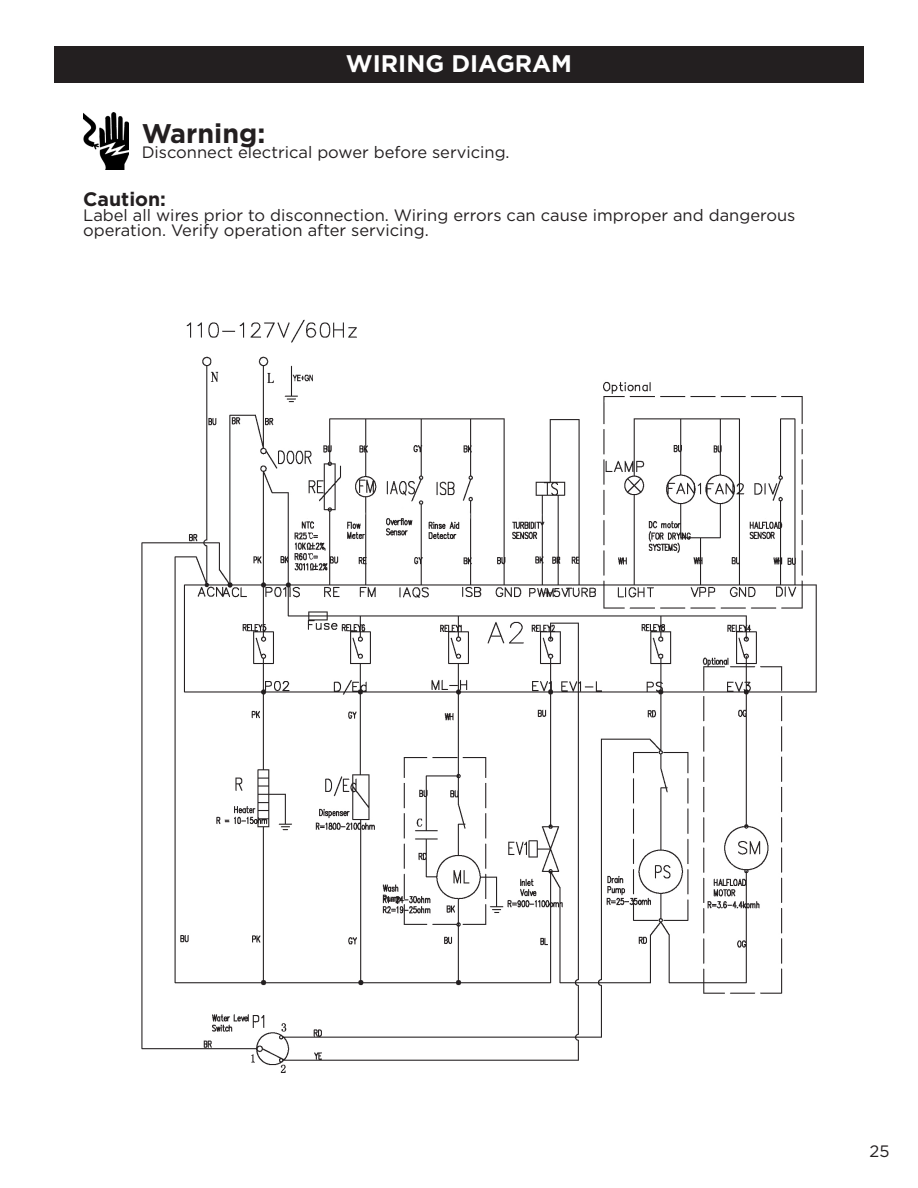
<style>
.page{position:relative;width:918px;height:1188px;background:#fff}
.page>*{position:absolute;margin:0;border:0;box-sizing:border-box;transform-origin:0 0}
.t1{font:700 27px "Gotham";color:#231f20}
.t2{font:700 24px "Gotham";color:#fff}
.t3{font:700 19.5px "Gotham";color:#231f20}
.t4{font:16.5px/15px "Gotham";color:#231f20}
</style>
<div class="page">
<div style="left:54px;top:46px;width:810px;height:36px;background:#231f20"></div>
<img style="left:141px;top:319px;width:676px;height:754px">
<img style="left:83px;top:113px;width:45px;height:56px">
<p class="t2" style="left:346px;top:47px;width:228px">WIRING DIAGRAM</p>
<p class="t1" style="left:142px;top:115px;width:125px">Warning:</p>
<p class="t4" style="left:142px;top:144px;width:369px">Disconnect electrical power before servicing.</p>
<p class="t3" style="left:83px;top:187px;width:84px">Caution:</p>
<p class="t4" style="left:83px;top:208px;width:714px">Label all wires prior to disconnection. Wiring errors can cause improper and dangerous operation. Verify operation after servicing.</p>
<p class="t4" style="left:870px;top:1143px;width:21px">25</p>
</div>
